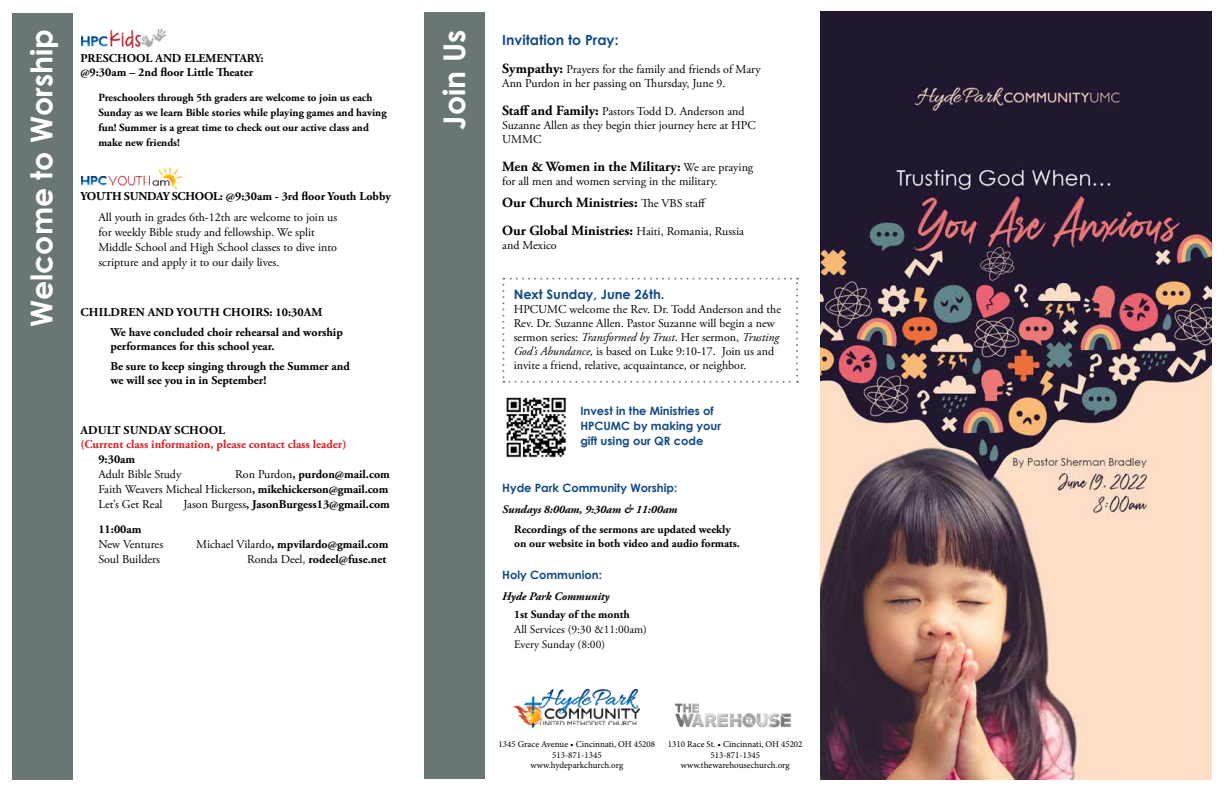
<style>
.page{position:relative;width:1224px;height:792px;background:#fff}
.page>*{position:absolute;margin:0;border:0;box-sizing:border-box;transform-origin:0 0}
.t1{font:700 30px "Century Gothic";color:#fff}
.t2{font:700 14px/28px "Adobe Garamond Pro";color:#000}
.t3{font:700 14px "Century Gothic";color:#134a86}
.t4{font:700 13px "Century Gothic";color:#134a86}
.t5{font:12px/14px "Adobe Garamond Pro";color:#000}
.t6{font:700 12px/20px "Adobe Garamond Pro";color:#000}
.t7{font:700 12px "Adobe Garamond Pro";color:#d2232a}
.t8{font:700 12px "Adobe Garamond Pro";letter-spacing:-.025em;color:#000}
.t9{font:700 11.5px/15px "Century Gothic";color:#134a86}
.t10{font:700 11.5px/14px "Adobe Garamond Pro";color:#000}
.t11{font:italic 700 11.5px "Adobe Garamond Pro";color:#000}
.t12{font:11.5px/15px "Adobe Garamond Pro";color:#000}
.t13{font:700 11px/15px "Adobe Garamond Pro";color:#000}
.t14{font:9px/10.8px "Minion Pro";color:#000;text-align:center}
.s1{font-weight:700}
.s2{font-weight:400}
.s3{font-weight:700;font-size:14px}
.s4{font-weight:400;font-size:12px}
.s5{font-style:italic}
</style>
<div class="page">
<img style="left:820px;top:12px;width:392px;height:768px">
<div style="left:12px;top:13px;width:61px;height:767px;background:#6a7675"></div>
<div style="left:424px;top:12px;width:61px;height:768px;background:#6a7675"></div>
<img style="left:674px;top:703px;width:118px;height:24px">
<img style="left:514px;top:689px;width:126px;height:39px">
<img style="left:82px;top:29px;width:84px;height:19px">
<img style="left:82px;top:169px;width:99px;height:19px">
<img style="left:506px;top:397px;width:60px;height:61px">
<svg style="left:502px;top:278px;width:296px;height:105px"></svg>
<h1 class="t1" style="left:23px;top:327px;width:300px;rotate:-90deg">Welcome to Worship</h1>
<h1 class="t1" style="left:436px;top:130px;width:101px;rotate:-90deg">Join Us</h1>
<p class="t6" style="left:80px;top:51px;width:185px;line-height:14px">PRESCHOOL AND ELEMENTARY: @9:30am – 2nd floor Little Theater</p>
<p class="t13" style="left:98px;top:90px;width:290px">Preschoolers through 5th graders are welcome to join us each Sunday as we learn Bible stories while playing games and having fun! Summer is a great time to check out our active class and make new friends!</p>
<p class="t8" style="left:80px;top:189px;width:312px">YOUTH SUNDAY SCHOOL: @9:30am - 3rd floor Youth Lobby</p>
<p class="t5" style="left:98px;top:210px;width:240px;line-height:15px">All youth in grades 6th-12th are welcome to join us for weekly Bible study and fellowship. We split Middle School and High School classes to dive into scripture and apply it to our daily lives.</p>
<p class="t6" style="left:110px;top:302px;width:234px;text-indent:-30px">CHILDREN AND YOUTH CHOIRS: 10:30AM<br>We have concluded choir rehearsal and worship</p>
<p class="t6" style="left:110px;top:336px;width:241px">performances for this school year.<br>Be sure to keep singing through the Summer and</p>
<p class="t6" style="left:110px;top:370px;width:158px">we will see you in in September!</p>
<p class="t6" style="left:80px;top:420px;width:146px">ADULT SUNDAY SCHOOL</p>
<p class="t7" style="left:80px;top:437px;width:268px">(Current class information, please contact class leader)</p>
<p class="t6" style="left:98px;top:449px;width:38px">9:30am</p>
<p class="t5" style="left:98px;top:467px;width:84px">Adult Bible Study</p>
<p class="t5" style="left:98px;top:467px;width:293px;line-height:15px;text-indent:137px">Ron Purdon<span class="s1">, purdon@mail.com<br></span>Faith Weavers Micheal Hickerson<span class="s1">, mikehickerson@gmail.com<br></span>Let’s Get Real</p>
<p class="t6" style="left:183px;top:494px;width:208px"><span class="s2">Jason Burgess</span>, JasonBurgess13@gmail.com</p>
<p class="t6" style="left:98px;top:519px;width:45px">11:00am</p>
<p class="t5" style="left:98px;top:537px;width:66px">New Ventures</p>
<p class="t6" style="left:196px;top:534px;width:194px"><span class="s2">Michael Vilardo</span>, mpvilardo@gmail.com</p>
<p class="t5" style="left:98px;top:552px;width:63px">Soul Builders</p>
<p class="t6" style="left:247px;top:549px;width:141px"><span class="s2">Ronda Deel,</span> rodeel@fuse.net</p>
<p class="t3" style="left:502px;top:31px;width:118px">Invitation to Pray:</p>
<p class="t5" style="left:502px;top:63px;width:260px"><span class="s3">Sympathy:</span> Prayers for the family and friends of Mary<br>Ann Purdon in her passing on Thursday, June 9.</p>
<p class="t5" style="left:502px;top:105px;width:255px"><span class="s3">Staff and Family:</span> Pastors Todd D. Anderson and<br>Suzanne Allen as they begin thier journey here at HPC<br>UMMC</p>
<p class="t2" style="left:502px;top:153px;width:253px">Men &amp; Women in the Military: <span class="s4">We are praying</span></p>
<p class="t5" style="left:502px;top:175px;width:217px">for all men and women serving in the military.</p>
<p class="t2" style="left:502px;top:189px;width:243px">Our Church Ministries: <span class="s4">The VBS staff<br></span>Our Global Ministries: <span class="s4">Haiti, Romania, Russia</span></p>
<p class="t5" style="left:502px;top:239px;width:56px">and Mexico</p>
<p class="t4" style="left:514px;top:286px;width:152px">Next Sunday, June 26th.</p>
<p class="t5" style="left:514px;top:303px;width:269px">HPCUMC welcome the Rev. Dr. Todd Anderson and the Rev. Dr. Suzanne Allen. Pastor Suzanne will begin a new sermon series: <span class="s5">Transformed by Trust</span>. Her sermon, <span class="s5">Trusting God’s Abundance,</span> is based on Luke 9:10-17. Join us and invite a friend, relative, acquaintance, or neighbor.</p>
<p class="t9" style="left:580px;top:403px;width:142px">Invest in the Ministries of<br>HPCUMC by making your gift using our QR code</p>
<p class="t9" style="left:502px;top:480px;width:177px">Hyde Park Community Worship:</p>
<p class="t11" style="left:502px;top:503px;width:177px">Sundays 8:00am, 9:30am &amp; 11:00am</p>
<p class="t10" style="left:514px;top:523px;width:227px">Recordings of the sermons are updated weekly on our website in both video and audio formats.</p>
<p class="t9" style="left:502px;top:567px;width:101px">Holy Communion:</p>
<p class="t11" style="left:502px;top:590px;width:109px">Hyde Park Community</p>
<p class="t10" style="left:514px;top:608px;width:117px">1st Sunday of the month</p>
<p class="t12" style="left:514px;top:622px;width:134px">All Services (9:30 &amp;11:00am)<br>Every Sunday (8:00)</p>
<p class="t14" style="left:499px;top:739px;width:158px">1345 Grace Avenue • Cincinnati, OH 45208<br>513-871-1345<br>www.hydeparkchurch.org</p>
<p class="t14" style="left:668px;top:739px;width:136px">1310 Race St. • Cincinnati, OH 45202<br>513-871-1345 www.thewarehousechurch.org</p>
</div>
